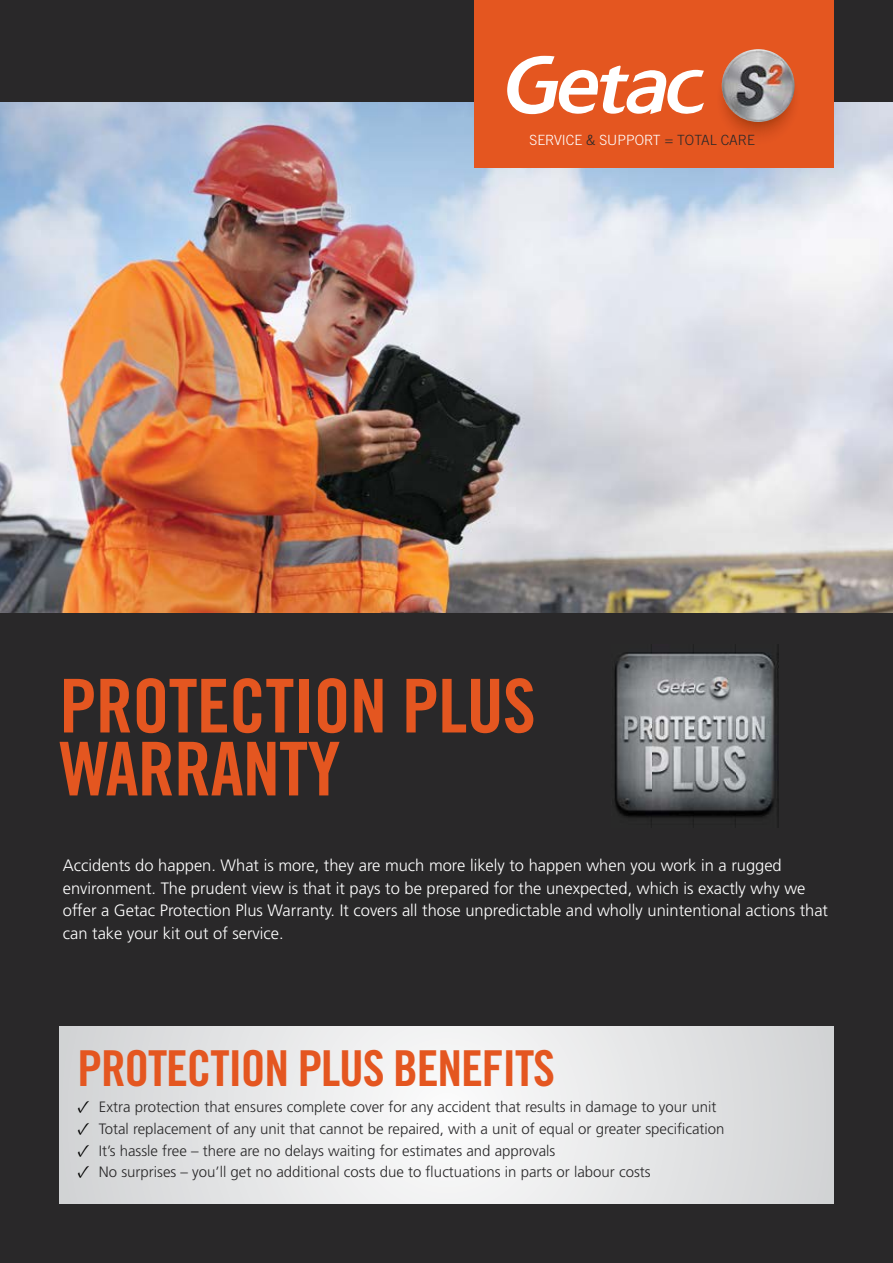
<style>
.page{position:relative;width:893px;height:1263px;background:#292829}
.page>*{position:absolute;margin:0;border:0;box-sizing:border-box;transform-origin:0 0}
.t1{font:74.25px/63px "Trade Gothic Bold Cond Twenty";letter-spacing:-.01em;color:#e45620}
.t2{font:49.5px "Trade Gothic Bold Cond Twenty";letter-spacing:-.025em;color:#e45620}
.t3{font:300 16.5px/22.5px "Frutiger";color:#fff}
.t4{font:300 15px "Frutiger";color:#292829}
.t5{font:300 14.1px "Trade Gothic LT Std";color:#fff}
.s1{color:#292829}
.s2{font-family:"Minion Pro";font-weight:400;font-size:18px;color:#000}
</style>
<div class="page">
<img style="left:0;top:102px;width:893px;height:511px">
<div style="left:474px;top:0;width:359px;height:168px;background:#e45620"></div>
<svg style="left:507px;top:56px;width:197px;height:59px"></svg>
<svg style="left:721px;top:83px;width:65px;height:54px"></svg>
<img style="left:722px;top:49px;width:73px;height:73px">
<svg style="left:60px;top:1027px;width:773px;height:176px;background:#e5e6e7"></svg>
<img style="left:614px;top:652px;width:164px;height:169px">
<p class="t5" style="left:529px;top:132px;width:227px">SERVICE <span class="s1">&amp;</span> SUPPORT <span class="s1">= TOTAL CARE</span></p>
<h1 class="t1" style="left:60px;top:674px;width:478px">PROTECTION PLUS<br>WARRANTY</h1>
<p class="t3" style="left:63px;top:854px;width:767px">Accidents do happen. What is more, they are much more likely to happen when you work in a rugged environment. The prudent view is that it pays to be prepared for the unexpected, which is exactly why we offer a Getac Protection Plus Warranty. It covers all those unpredictable and wholly unintentional actions that can take your kit out of service.</p>
<h2 class="t2" style="left:78px;top:1038px;width:479px">PROTECTION PLUS BENEFITS</h2>
<p class="t4" style="left:78px;top:1099px;width:640px"><span class="s2">✓</span> Extra protection that ensures complete cover for any accident that results in damage to your unit</p>
<p class="t4" style="left:78px;top:1120px;width:648px"><span class="s2">✓</span> Total replacement of any unit that cannot be repaired, with a unit of equal or greater specification</p>
<p class="t4" style="left:78px;top:1142px;width:479px"><span class="s2">✓</span> It’s hassle free – there are no delays waiting for estimates and approvals</p>
<p class="t4" style="left:78px;top:1163px;width:575px"><span class="s2">✓</span> No surprises – you’ll get no additional costs due to fluctuations in parts or labour costs</p>
</div>
